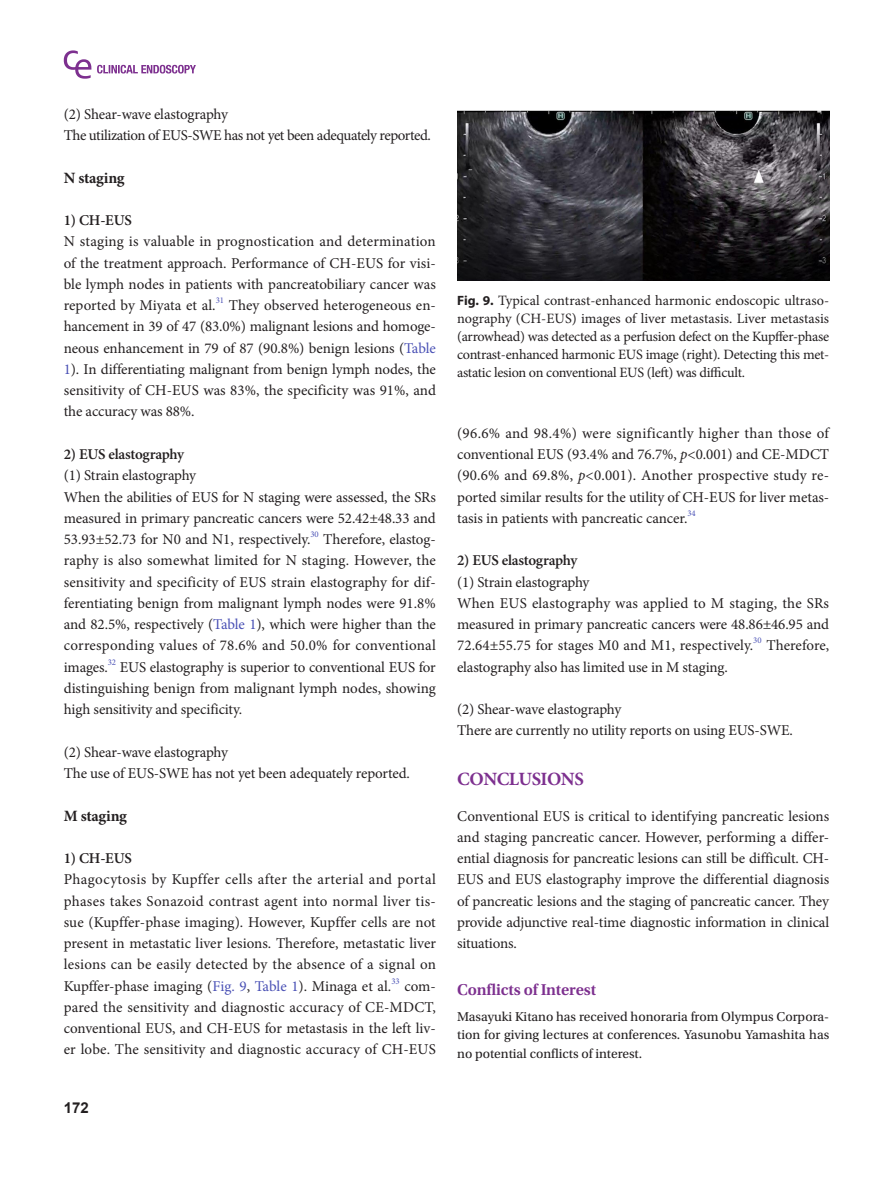
<style>
.page{position:relative;width:893px;height:1191px;background:#fff}
.page>*{position:absolute;margin:0;border:0;box-sizing:border-box;transform-origin:0 0}
.body-title{font:700 18.75px "Minion Pro";letter-spacing:-.03em;color:#7d308f}
.article_info{font:600 16.5px "Utopia Std";letter-spacing:-.01em;color:#7d308f}
.body-sub-title{font:700 15.75px "Minion Pro";letter-spacing:-.015em;color:#231f20}
.body{font:15px/21.3px "Minion Pro";letter-spacing:-.01em;color:#231f20;text-align:justify}
.body-2{font:15px "Minion Pro";letter-spacing:-.03em;color:#231f20}
.body-sub-title-2{font:600 15px "Minion Pro";letter-spacing:-.015em;color:#231f20}
.t1{font:700 15px "Arial";color:#231f20}
.fig-caption{font:14.25px/18px "Minion Pro";letter-spacing:-.02em;color:#231f20;text-align:justify}
.article_info_body{font:13.5px/18.8px "Utopia Std";color:#231f20;text-align:justify}
.body-3{font:8.7px "Minion Pro";color:#4a51b5}
.s1{color:#4a51b5}
.s2{font-family:"Myriad Pro";font-weight:700;font-size:13.5px}
.s3{font-style:italic}
</style>
<div class="page">
<img style="left:457px;top:111px;width:372px;height:170px">
<svg style="left:97px;top:65px;width:99px;height:8px"></svg>
<svg style="left:64px;top:50px;width:27px;height:29px"></svg>
<p class="body" style="left:64px;top:103px;width:166px">(2) Shear-wave elastography</p>
<p class="body-2" style="left:64px;top:125px;width:369px">The utilization of EUS-SWE has not yet been adequately reported.</p>
<p class="body-sub-title" style="left:64px;top:167px;width:62px">N staging</p>
<p class="body-sub-title-2" style="left:64px;top:210px;width:70px">1) CH-EUS</p>
<p class="body" style="left:64px;top:231px;width:374px">N staging is valuable in prognostication and determination of the treatment approach. Performance of CH-EUS for visi&shy;ble lymph nodes in patients with pancreatobiliary cancer was reported by Miyata et al.</p>
<p class="body-3" style="left:216px;top:294px;width:10px">31</p>
<p class="body" style="left:64px;top:295px;width:374px;text-indent:165px">They observed heterogeneous en&shy;hancement in 39 of 47 (83.0%) malignant lesions and homoge&shy;neous enhancement in 79 of 87 (90.8%) benign lesions (<span class="s1">Table 1</span>). In differentiating malignant from benign lymph nodes, the sensitivity of CH-EUS was 83%, the specificity was 91%, and the accuracy was 88%.</p>
<p class="body-sub-title-2" style="left:64px;top:444px;width:122px">2) EUS elastography</p>
<p class="body" style="left:64px;top:465px;width:134px">(1) Strain elastography</p>
<p class="body" style="left:64px;top:486px;width:374px">When the abilities of EUS for N staging were assessed, the SRs measured in primary pancreatic cancers were 52.42±48.33 and 53.93±52.73 for N0 and N1, respectively.</p>
<p class="body-3" style="left:310px;top:528px;width:10px">30</p>
<p class="body" style="left:64px;top:528px;width:374px;text-indent:260px">Therefore, elastog&shy;raphy is also somewhat limited for N staging. However, the sensitivity and specificity of EUS strain elastography for dif&shy;ferentiating benign from malignant lymph nodes were 91.8% and 82.5%, respectively (<span class="s1">Table 1</span>), which were higher than the corresponding values of 78.6% and 50.0% for conventional images.</p>
<p class="body-3" style="left:108px;top:656px;width:10px">32</p>
<p class="body" style="left:64px;top:656px;width:374px;text-indent:56px">EUS elastography is superior to conventional EUS for distinguishing benign from malignant lymph nodes, showing high sensitivity and specificity.</p>
<p class="body" style="left:64px;top:741px;width:166px">(2) Shear-wave elastography</p>
<p class="body" style="left:64px;top:762px;width:347px">The use of EUS-SWE has not yet been adequately reported.</p>
<p class="body-sub-title" style="left:64px;top:805px;width:65px">M staging</p>
<p class="body-sub-title-2" style="left:64px;top:848px;width:70px">1) CH-EUS</p>
<p class="body" style="left:64px;top:869px;width:374px">Phagocytosis by Kupffer cells after the arterial and portal phases takes Sonazoid contrast agent into normal liver tis&shy;sue (Kupffer-phase imaging). However, Kupffer cells are not present in metastatic liver lesions. Therefore, metastatic liver lesions can be easily detected by the absence of a signal on Kupffer-phase imaging (<span class="s1">Fig. 9</span>, <span class="s1">Table 1</span>). Minaga et al.</p>
<p class="body-3" style="left:391px;top:975px;width:10px">33</p>
<p class="body" style="left:64px;top:975px;width:374px;text-indent:341px">com&shy;pared the sensitivity and diagnostic accuracy of CE-MDCT, conventional EUS, and CH-EUS for metastasis in the left liv&shy;er lobe. The sensitivity and diagnostic accuracy of CH-EUS</p>
<p class="t1" style="left:64px;top:1096px;width:27px">172</p>
<p class="fig-caption" style="left:457px;top:292px;width:374px"><span class="s2">Fig. 9.</span> Typical contrast-enhanced harmonic endoscopic ultraso&shy;nography (CH-EUS) images of liver metastasis. Liver metastasis (arrowhead) was detected as a perfusion defect on the Kupffer-phase contrast-enhanced harmonic EUS image (right). Detecting this met&shy;astatic lesion on conventional EUS (left) was difficult.</p>
<p class="body" style="left:457px;top:422px;width:374px">(96.6% and 98.4%) were significantly higher than those of conventional EUS (93.4% and 76.7%, <span class="s3">p</span>&lt;0.001) and CE-MDCT (90.6% and 69.8%, <span class="s3">p</span>&lt;0.001). Another prospective study re&shy;ported similar results for the utility of CH-EUS for liver metas&shy;tasis in patients with pancreatic cancer.</p>
<p class="body-3" style="left:687px;top:507px;width:10px">34</p>
<p class="body-sub-title-2" style="left:457px;top:550px;width:122px">2) EUS elastography</p>
<p class="body" style="left:457px;top:571px;width:134px">(1) Strain elastography</p>
<p class="body" style="left:457px;top:592px;width:374px">When EUS elastography was applied to M staging, the SRs measured in primary pancreatic cancers were 48.86±46.95 and 72.64±55.75 for stages M0 and M1, respectively.</p>
<p class="body-3" style="left:753px;top:635px;width:10px">30</p>
<p class="body" style="left:766px;top:635px;width:64px">Therefore,</p>
<p class="body" style="left:457px;top:656px;width:272px">elastography also has limited use in M staging.</p>
<p class="body" style="left:457px;top:699px;width:166px">(2) Shear-wave elastography</p>
<p class="body" style="left:457px;top:720px;width:337px">There are currently no utility reports on using EUS-SWE.</p>
<p class="body-title" style="left:457px;top:766px;width:128px">CONCLUSIONS</p>
<p class="body" style="left:457px;top:805px;width:374px">Conventional EUS is critical to identifying pancreatic lesions and staging pancreatic cancer. However, performing a differ&shy;ential diagnosis for pancreatic lesions can still be difficult. CH-EUS and EUS elastography improve the differential diagnosis of pancreatic lesions and the staging of pancreatic cancer. They provide adjunctive real-time diagnostic information in clinical situations.</p>
<p class="article_info" style="left:457px;top:980px;width:140px">Conflicts of Interest</p>
<p class="article_info_body" style="left:457px;top:1007px;width:374px">Masayuki Kitano has received honoraria from Olympus Corpora&shy;tion for giving lectures at conferences. Yasunobu Yamashita has no potential conflicts of interest.</p>
</div>
